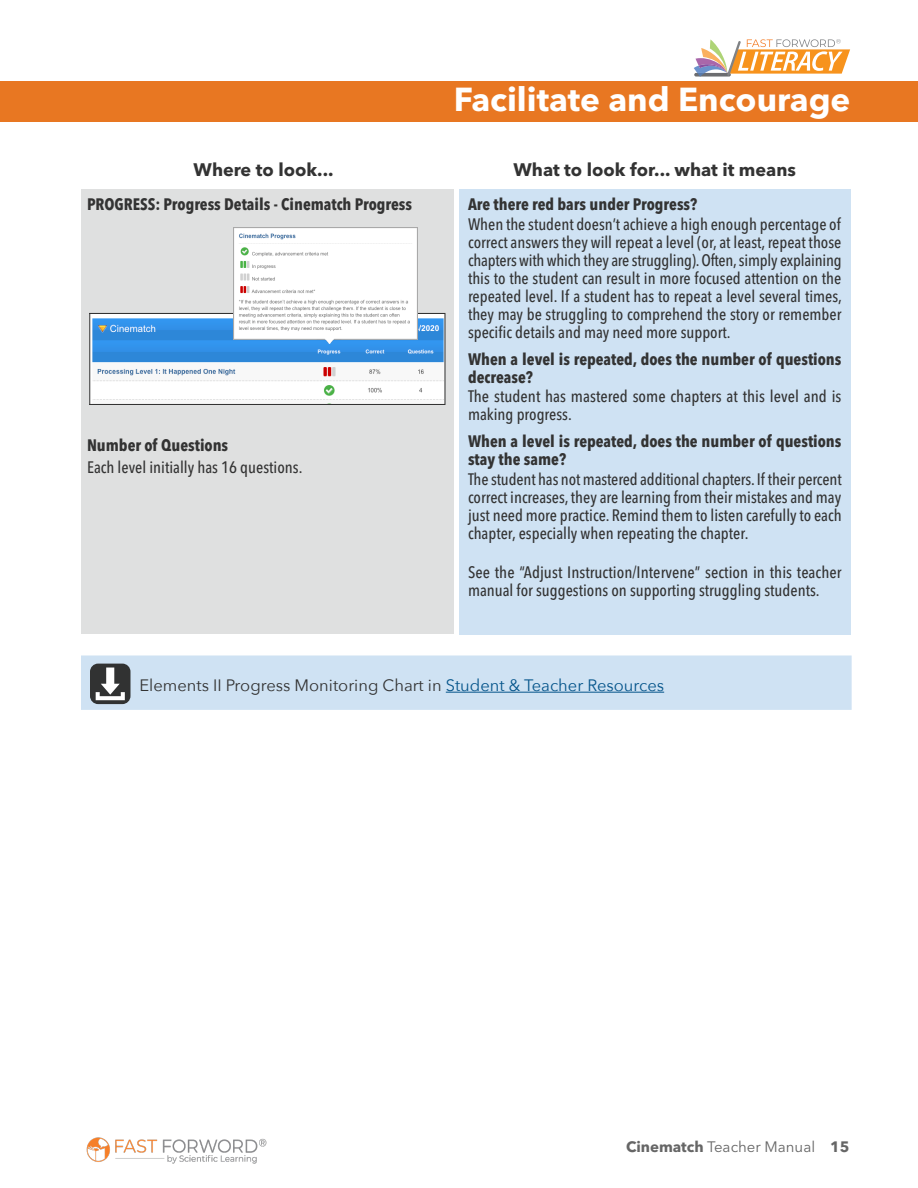
<style>
.page{position:relative;width:918px;height:1188px;background:#fff}
.page>*{position:absolute;margin:0;border:0;box-sizing:border-box;transform-origin:0 0}
.t1{font:700 33px "Avenir Next LT Pro";color:#fff}
.edited{font:700 18px "Avenir Next LT Pro";color:#333}
.edited-2{font:500 condensed 16.5px/18px "Avenir Next LT Pro";color:#333;text-align:justify}
.edited-3{font:700 condensed 16.5px/18px "Avenir Next LT Pro";color:#333}
.edited-4{font:16.5px "Avenir Next";color:#333}
.t2{font:15px "Avenir Next LT Pro";color:#666}
.s1{color:#05558b}
.s2{font-weight:700}
</style>
<div class="page">
<svg style="left:694px;top:39px;width:156px;height:38px"></svg>
<div style="left:81px;top:190px;width:373px;height:444px;background:#dfe0e0"></div>
<img style="left:91px;top:315px;width:352px;height:88px">
<div style="left:89px;top:313px;width:356px;height:92px;border:1px solid #333"></div>
<img style="left:233px;top:228px;width:185px;height:115px">
<img style="left:86px;top:1137px;width:181px;height:27px">
<div style="left:0;top:81px;width:918px;height:41px;background:#e87722"></div>
<div style="left:459px;top:189px;width:391px;height:445px;background:#cfe2f3"></div>
<div style="left:82px;top:656px;width:769px;height:53px;background:#cfe2f3"></div>
<hr style="left:446px;top:692px;width:218px;height:1px;background:#05558b">
<div style="left:81px;top:656px;width:771px;height:54px;border:2px solid #cfe2f3"></div>
<div style="left:90px;top:664px;width:40px;height:40px;background:#313232;border-radius:8px"></div>
<svg style="left:96px;top:668px;width:29px;height:32px"></svg>
<h1 class="t1" style="left:454px;top:79px;width:398px">Facilitate and Encourage</h1>
<p class="edited" style="left:194px;top:158px;width:141px">Where to look...</p>
<p class="edited" style="left:513px;top:158px;width:284px">What to look for... what it means</p>
<p class="edited-3" style="left:87px;top:196px;width:327px">PROGRESS: Progress Details - Cinematch Progress</p>
<p class="edited-3" style="left:468px;top:196px;width:231px">Are there red bars under Progress?</p>
<p class="edited-2" style="left:468px;top:215px;width:376px">When the student doesn’t achieve a high enough percentage of correct answers they will repeat a level (or, at least, repeat those chapters with which they are struggling). Often, simply explaining this to the student can result in more focused attention on the repeated level. If a student has to repeat a level several times, they may be struggling to comprehend the story or remember specific details and may need more support.</p>
<p class="edited-3" style="left:468px;top:350px;width:375px">When a level is repeated, does the number of questions decrease?</p>
<p class="edited-2" style="left:468px;top:388px;width:375px">The student has mastered some chapters at this level and is making progress.</p>
<p class="edited-3" style="left:468px;top:433px;width:375px">When a level is repeated, does the number of questions stay the same?</p>
<p class="edited-2" style="left:468px;top:470px;width:375px">The student has not mastered additional chapters. If their percent correct increases, they are learning from their mistakes and may just need more practice. Remind them to listen carefully to each chapter, especially when repeating the chapter.</p>
<p class="edited-2" style="left:468px;top:563px;width:375px">See the “Adjust Instruction/Intervene” section in this teacher manual for suggestions on supporting struggling students.</p>
<p class="edited-3" style="left:87px;top:436px;width:143px">Number of Questions</p>
<p class="edited-2" style="left:87px;top:458px;width:217px">Each level initially has 16 questions.</p>
<p class="edited-4" style="left:140px;top:671px;width:526px">Elements II Progress Monitoring Chart in <span class="s1">Student &amp; Teacher Resources</span></p>
<p class="t2" style="left:626px;top:1138px;width:225px"><span class="s2">Cinematch</span> Teacher Manual <span class="s2">15</span></p>
</div>
